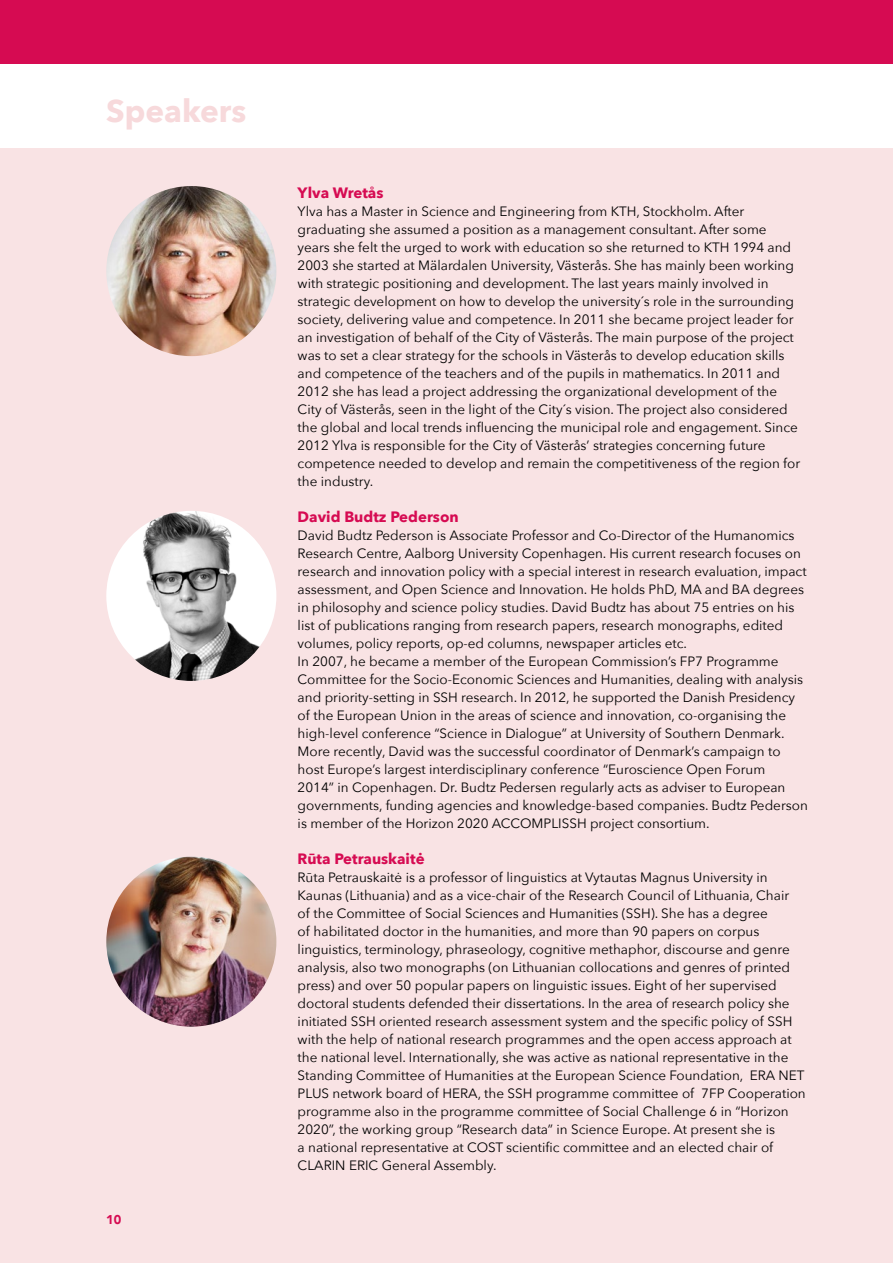
<style>
.page{position:relative;width:893px;height:1263px;background:#fff}
.page>*{position:absolute;margin:0;border:0;box-sizing:border-box;transform-origin:0 0}
.t1{font:700 31.5px "Avenir Next";color:#f7d9db}
.t2{font:700 15px "Avenir Next";color:#d60b52}
.t3{font:13.5px/18px "Avenir Next";color:#000}
.t4{font:900 12.75px "Avenir";color:#d60b52}
</style>
<div class="page">
<div style="left:0;top:149px;width:893px;height:1114px;background:#f9e3e4"></div>
<div style="left:0;top:0;width:893px;height:64px;background:#d60b52"></div>
<img style="left:106px;top:186px;width:170px;height:170px;border-radius:85px">
<img style="left:106px;top:511px;width:170px;height:170px;border-radius:85px">
<img style="left:106px;top:857px;width:170px;height:170px;border-radius:85px">
<h1 class="t1" style="left:106px;top:84px;width:142px">Speakers</h1>
<p class="t4" style="left:106px;top:1209px;width:17px">10</p>
<p class="t2" style="left:298px;top:180px;width:87px">Ylva Wretås</p>
<p class="t3" style="left:298px;top:202px;width:504px">Ylva has a Master in Science and Engineering from KTH, Stockholm. After graduating she assumed a position as a management consultant. After some years she felt the urged to work with education so she returned to KTH 1994 and 2003 she started at Mälardalen University, Västerås. She has mainly been working with strategic positioning and development. The last years mainly involved in strategic development on how to develop the university´s role in the surrounding society, delivering value and competence. In 2011 she became project leader for an investigation of behalf of the City of Västerås. The main purpose of the project was to set a clear strategy for the schools in Västerås to develop education skills and competence of the teachers and of the pupils in mathematics. In 2011 and 2012 she has lead a project addressing the organizational development of the City of Västerås, seen in the light of the City´s vision. The project also considered the global and local trends influencing the municipal role and engagement. Since 2012 Ylva is responsible for the City of Västerås’ strategies concerning future competence needed to develop and remain the competitiveness of the region for the industry.</p>
<p class="t2" style="left:298px;top:504px;width:163px">David Budtz Pederson</p>
<p class="t3" style="left:298px;top:526px;width:512px">David Budtz Pederson is Associate Professor and Co-Director of the Humanomics Research Centre, Aalborg University Copenhagen. His current research focuses on research and innovation policy with a special interest in research evaluation, impact assessment, and Open Science and Innovation. He holds PhD, MA and BA degrees in philosophy and science policy studies. David Budtz has about 75 entries on his list of publications ranging from research papers, research monographs, edited volumes, policy reports, op-ed columns, newspaper articles etc.<br>In 2007, he became a member of the European Commission’s FP7 Programme Committee for the Socio-Economic Sciences and Humanities, dealing with analysis and priority-setting in SSH research. In 2012, he supported the Danish Presidency of the European Union in the areas of science and innovation, co-organising the high-level conference “Science in Dialogue” at University of Southern Denmark.<br>More recently, David was the successful coordinator of Denmark’s campaign to host Europe’s largest interdisciplinary conference “Euroscience Open Forum<br>2014” in Copenhagen. Dr. Budtz Pedersen regularly acts as adviser to European governments, funding agencies and knowledge-based companies. Budtz Pederson is member of the Horizon 2020 ACCOMPLISSH project consortium.</p>
<p class="t2" style="left:298px;top:846px;width:128px">Rūta Petrauskaitė</p>
<p class="t3" style="left:298px;top:868px;width:510px">Rūta Petrauskaitė is a professor of linguistics at Vytautas Magnus University in Kaunas (Lithuania) and as a vice-chair of the Research Council of Lithuania, Chair<br>of the Committee of Social Sciences and Humanities (SSH). She has a degree<br>of habilitated doctor in the humanities, and more than 90 papers on corpus linguistics, terminology, phraseology, cognitive methaphor, discourse and genre analysis, also two monographs (on Lithuanian collocations and genres of printed press) and over 50 popular papers on linguistic issues. Eight of her supervised doctoral students defended their dissertations. In the area of research policy she initiated SSH oriented research assessment system and the specific policy of SSH with the help of national research programmes and the open access approach at the national level. Internationally, she was active as national representative in the Standing Committee of Humanities at the European Science Foundation, ERA NET PLUS network board of HERA, the SSH programme committee of 7FP Cooperation programme also in the programme committee of Social Challenge 6 in “Horizon 2020”, the working group “Research data” in Science Europe. At present she is<br>a national representative at COST scientific committee and an elected chair of CLARIN ERIC General Assembly.</p>
</div>
